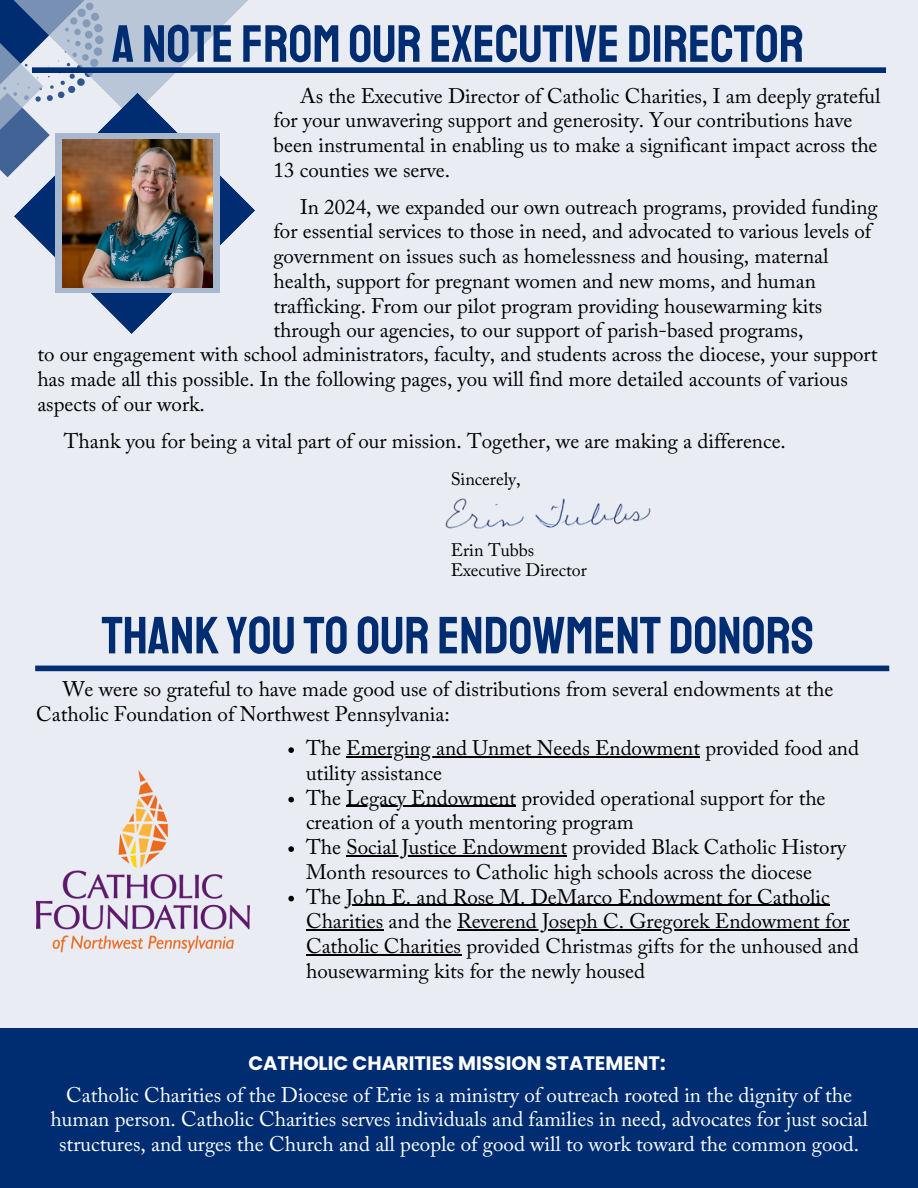
<style>
.page{position:relative;width:918px;height:1188px;background:#e9edf3}
.page>*{position:absolute;margin:0;border:0;box-sizing:border-box;transform-origin:0 0}
.t1{font:52.5px "Staatliches";color:#002d72}
.t2{font:21px/24.8px "Adobe Caslon Pro";color:#000}
.t3{font:21px/24.8px "Adobe Caslon Pro";color:#fefefe;text-align:center}
.t4{font:700 19.5px "Poppins";color:#fefefe}
.t5{font:18px "Adobe Caslon Pro";color:#000}
</style>
<div class="page">
<div style="left:0;top:1029px;width:918px;height:159px;background:#002d72"></div>
<svg style="left:0;top:0;width:248px;height:177px"></svg>
<div style="left:32px;top:67px;width:854px;height:6px;background:#002d72"></div>
<div style="left:35px;top:666px;width:854px;height:5px;background:#002d72"></div>
<svg style="left:14px;top:93px;width:241px;height:241px"></svg>
<div style="left:55px;top:134px;width:165px;height:159px;background:#a7b7cd"></div>
<img style="left:63px;top:139px;width:149px;height:149px">
<img style="left:36px;top:771px;width:214px;height:182px">
<svg style="left:288px;top:747px;width:6px;height:6px"></svg>
<hr style="left:346px;top:756px;width:354px;height:1px;background:#000">
<svg style="left:288px;top:797px;width:6px;height:5px"></svg>
<hr style="left:346px;top:806px;width:170px;height:1px;background:#000">
<svg style="left:288px;top:846px;width:6px;height:6px"></svg>
<hr style="left:346px;top:855px;width:221px;height:1px;background:#000">
<svg style="left:288px;top:896px;width:6px;height:5px"></svg>
<hr style="left:346px;top:905px;width:484px;height:1px;background:#000">
<hr style="left:306px;top:930px;width:77px;height:1px;background:#000">
<hr style="left:457px;top:930px;width:392px;height:1px;background:#000">
<hr style="left:306px;top:954px;width:155px;height:1px;background:#000">
<img style="left:445px;top:498px;width:206px;height:31px">
<p class="t1" style="left:112px;top:12px;width:694px">A NOTE FROM OUR EXECUTIVE DIRECTOR</p>
<p class="t2" style="left:274px;top:85px;width:608px;text-indent:27px">As the Executive Director of Catholic Charities, I am deeply grateful for your unwavering support and generosity. Your contributions have been instrumental in enabling us to make a significant impact across the 13 counties we serve.</p>
<p class="t2" style="left:274px;top:196px;width:606px;text-indent:27px">In 2024, we expanded our own outreach programs, provided funding for essential services to those in need, and advocated to various levels of government on issues such as homelessness and housing, maternal health, support for pregnant women and new moms, and human trafficking. From our pilot program providing housewarming kits through our agencies, to our support of parish-based programs,</p>
<p class="t2" style="left:37px;top:344px;width:842px">to our engagement with school administrators, faculty, and students across the diocese, your support has made all this possible. In the following pages, you will find more detailed accounts of various aspects of our work.</p>
<h3 class="t2" style="left:64px;top:430px;width:724px">Thank you for being a vital part of our mission. Together, we are making a difference.</h3>
<h1 class="t5" style="left:451px;top:472px;width:71px">Sincerely,</h1>
<p class="t5" style="left:451px;top:542px;width:85px">Erin Tubbs</p>
<h3 class="t5" style="left:451px;top:563px;width:138px">Executive Director</h3>
<p class="t1" style="left:102px;top:604px;width:714px">THANK YOU TO OUR ENDOWMENT DONORS</p>
<p class="t2" style="left:36px;top:679px;width:799px;text-indent:27px">We were so grateful to have made good use of distributions from several endowments at the<br>Catholic Foundation of Northwest Pennsylvania:</p>
<h3 class="t2" style="left:306px;top:738px;width:554px">The Emerging and Unmet Needs Endowment provided food and</h3>
<h3 class="t2" style="left:306px;top:763px;width:521px">utility assistance<br>The Legacy Endowment provided operational support for the</h3>
<p class="t2" style="left:306px;top:812px;width:541px">creation of a youth mentoring program<br>The Social Justice Endowment provided Black Catholic History</p>
<p class="t2" style="left:306px;top:862px;width:525px">Month resources to Catholic high schools across the diocese<br>The John E. and Rose M. DeMarco Endowment for Catholic</p>
<p class="t2" style="left:306px;top:911px;width:545px">Charities and the Reverend Joseph C. Gregorek Endowment for</p>
<p class="t2" style="left:306px;top:936px;width:554px">Catholic Charities provided Christmas gifts for the unhoused and housewarming kits for the newly housed</p>
<p class="t4" style="left:248px;top:1049px;width:419px">CATHOLIC CHARITIES MISSION STATEMENT:</p>
<h3 class="t3" style="left:51px;top:1084px;width:819px">Catholic Charities of the Diocese of Erie is a ministry of outreach rooted in the dignity of the human person. Catholic Charities serves individuals and families in need, advocates for just social structures, and urges the Church and all people of good will to work toward the common good.</h3>
</div>
